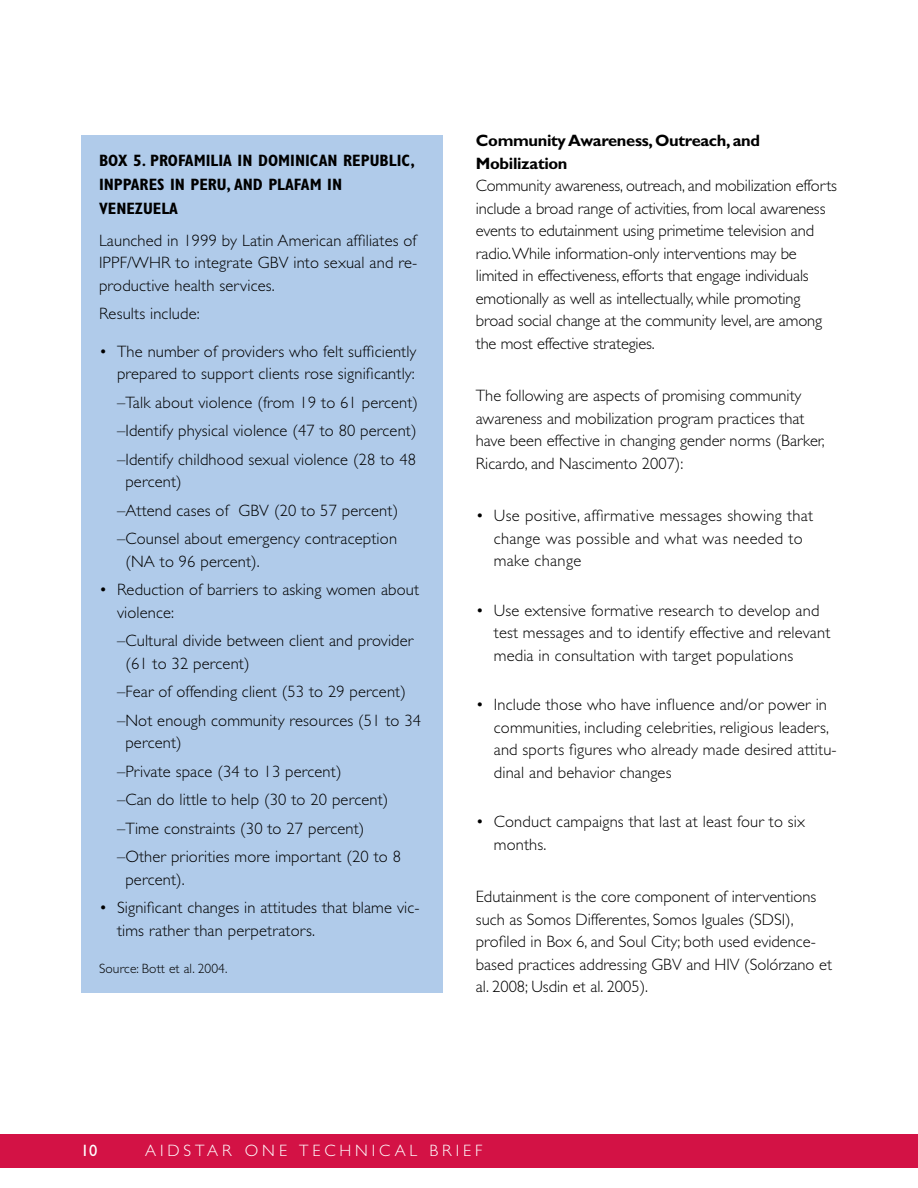
<style>
.page{position:relative;width:918px;height:1188px;background:#fff}
.page>*{position:absolute;margin:0;border:0;box-sizing:border-box;transform-origin:0 0}
.t1{font:300 16.5px/22.5px "Gill Sans Std";letter-spacing:.01em;color:#000}
.t2{font:300 16.5px/22.5px "Gill Sans Std";letter-spacing:-.01em;color:#000}
.t3{font:700 condensed 16.5px/24px "Gill Sans Std";color:#000}
.t4{font:700 16.5px/22.5px "Gill Sans Std";letter-spacing:-.02em;color:#000}
.t5{font:300 16.5px "Gill Sans Std";color:#fff}
.t6{font:16.5px "Gill Sans Std";color:#fff}
.t7{font:300 13.5px "Gill Sans Std";letter-spacing:.01em;color:#000}
</style>
<div class="page">
<div style="left:81px;top:135px;width:361px;height:858px;background:#b0cbea"></div>
<div style="left:0;top:1134px;width:918px;height:34px;background:#d31245"></div>
<p class="t3" style="left:99px;top:148px;width:317px">BOX 5. PROFAMILIA IN DOMINICAN REPUBLIC,<br>INPPARES IN PERU, AND PLAFAM IN<br>VENEZUELA</p>
<p class="t1" style="left:99px;top:229px;width:321px;text-align:justify">launched in 1999 by latin american affiliates of iPPf/Whr to integrate GBV into sexual and re&shy;productive health services.</p>
<p class="t1" style="left:99px;top:303px;width:102px">results include:</p>
<p class="t1" style="left:99px;top:340px;width:319px">• The number of providers who felt sufficiently</p>
<p class="t1" style="left:117px;top:360px;width:303px;line-height:28.5px">prepared to support clients rose significantly: –Talk about violence (from 19 to 61 percent) –identify physical violence (47 to 80 percent) –identify childhood sexual violence (28 to 48</p>
<p class="t1" style="left:117px;top:468px;width:283px;line-height:28.5px;text-indent:8px">percent)<br>–attend cases of GBV (20 to 57 percent) –counsel about emergency contraception</p>
<p class="t1" style="left:125px;top:550px;width:136px">(na to 96 percent).</p>
<p class="t1" style="left:99px;top:579px;width:322px">• Reduction of barriers to asking women about</p>
<p class="t1" style="left:117px;top:598px;width:299px;line-height:28.5px">violence:<br>–cultural divide between client and provider</p>
<p class="t1" style="left:117px;top:649px;width:306px;line-height:28.5px;text-indent:8px">(61 to 32 percent)<br>–fear of offending client (53 to 29 percent) –not enough community resources (51 to 34</p>
<p class="t1" style="left:117px;top:729px;width:285px;line-height:28.5px;text-indent:8px">percent)<br>–Private space (34 to 13 percent)<br>–can do little to help (30 to 20 percent) –Time constraints (30 to 27 percent) –Other priorities more important (20 to 8</p>
<p class="t1" style="left:125px;top:868px;width:61px">percent).</p>
<p class="t1" style="left:117px;top:897px;width:304px;text-indent:-18px">• Significant changes in attitudes that blame vic&shy;tims rather than perpetrators.</p>
<p class="t7" style="left:99px;top:961px;width:130px">Source: Bott et al. 2004.</p>
<h4 class="t4" style="left:476px;top:129px;width:286px">Community Awareness, outreach, and<br>Mobilization</h4>
<p class="t2" style="left:476px;top:175px;width:363px">community awareness, outreach, and mobilization efforts include a broad range of activities, from local awareness events to edutainment using primetime television and radio.While information-only interventions may be limited in effectiveness, efforts that engage individuals emotionally as well as intellectually, while promoting broad social change at the community level, are among the most effective strategies.</p>
<p class="t1" style="left:476px;top:385px;width:351px">The following are aspects of promising community awareness and mobilization program practices that have been effective in changing gender norms (Barker, ricardo, and nascimento 2007):</p>
<p class="t1" style="left:476px;top:505px;width:339px">• Use positive, affirmative messages showing that</p>
<p class="t1" style="left:494px;top:527px;width:311px">change was possible and what was needed to</p>
<p class="t1" style="left:494px;top:550px;width:89px">make change</p>
<p class="t1" style="left:476px;top:599px;width:345px">• Use extensive formative research to develop and</p>
<p class="t1" style="left:494px;top:622px;width:338px">test messages and to identify effective and relevant</p>
<p class="t1" style="left:494px;top:644px;width:301px">media in consultation with target populations</p>
<p class="t1" style="left:476px;top:694px;width:353px">• Include those who have influence and/or power in</p>
<p class="t1" style="left:494px;top:716px;width:344px">communities, including celebrities, religious leaders, and sports figures who already made desired attitu&shy;dinal and behavior changes</p>
<p class="t1" style="left:476px;top:811px;width:331px">• Conduct campaigns that last at least four to six</p>
<p class="t1" style="left:494px;top:833px;width:54px">months.</p>
<p class="t1" style="left:476px;top:886px;width:358px">edutainment is the core component of interventions such as Somos Differentes, Somos iguales (SDSi), profiled in Box 6, and Soul city; both used evidence&shy;based practices addressing GBV and hiV (Solórzano et al. 2008; Usdin et al. 2005).</p>
<p class="t6" style="left:81px;top:1141px;width:18px">10</p>
<p class="t5" style="left:145px;top:1142px;width:339px">a i D S T a r O n e T e c h n i c a l B r i e f</p>
</div>
